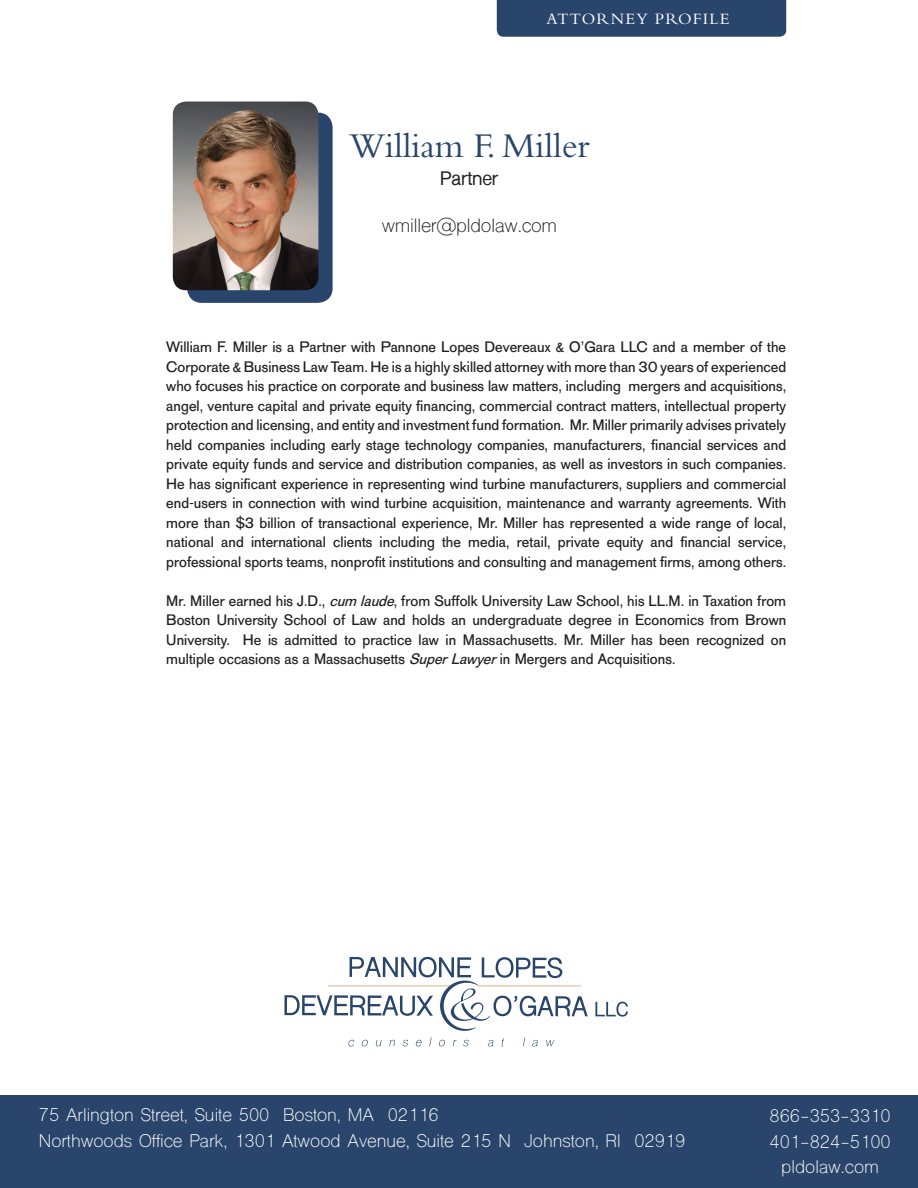
<style>
.page{position:relative;width:918px;height:1188px;background:#fff}
.page>*{position:absolute;margin:0;border:0;box-sizing:border-box;transform-origin:0 0}
.t1{font:36.3px "Bembo";letter-spacing:-.005em;color:#29456b}
.t2{font:18.15px "Shree Dev 0714";letter-spacing:-.01em;color:#231f20}
.t3{font:700 18.15px "Shree Dev 0714";letter-spacing:-.01em;color:#231f20}
.t4{font:17.25px "Shree Dev 0714";color:#fff}
.t5{font:16.5px "Bembo";letter-spacing:.07em;color:#fff}
.t6{font:15px/19.5px "AG Old Face";letter-spacing:.005em;color:#231f20;text-align:justify}
.s1{font-style:italic}
</style>
<div class="page">
<div style="left:497px;top:0;width:289px;height:37px;background:#29456b"></div>
<svg style="left:595px;top:1002px;width:33px;height:15px"></svg>
<svg style="left:284px;top:957px;width:304px;height:74px"></svg>
<svg style="left:348px;top:1040px;width:6px;height:6px"></svg>
<svg style="left:362px;top:1040px;width:6px;height:6px"></svg>
<svg style="left:376px;top:1040px;width:6px;height:6px"></svg>
<svg style="left:389px;top:1040px;width:6px;height:6px"></svg>
<svg style="left:403px;top:1040px;width:5px;height:6px"></svg>
<svg style="left:416px;top:1040px;width:6px;height:6px"></svg>
<svg style="left:429px;top:1038px;width:3px;height:8px"></svg>
<svg style="left:439px;top:1040px;width:6px;height:6px"></svg>
<svg style="left:463px;top:1040px;width:6px;height:6px"></svg>
<svg style="left:488px;top:1040px;width:5px;height:6px"></svg>
<svg style="left:532px;top:1040px;width:6px;height:6px"></svg>
<svg style="left:546px;top:1040px;width:9px;height:6px"></svg>
<div style="left:187px;top:113px;width:146px;height:190px;background:#29456b;border-radius:15px"></div>
<img style="left:173px;top:102px;width:145px;height:188px">
<div style="left:0;top:1095px;width:918px;height:93px;background:#29456b"></div>
<p class="t5" style="left:546px;top:9px;width:185px">ATTORNEY PROFILE</p>
<p class="t1" style="left:349px;top:125px;width:242px">William F. Miller</p>
<p class="t3" style="left:440px;top:168px;width:60px">Partner</p>
<p class="t2" style="left:382px;top:214px;width:177px">wmiller@pldolaw.com</p>
<p class="t6" style="left:166px;top:338px;width:621px">William F. Miller is a Partner with Pannone Lopes Devereaux &amp; O’Gara LLC and a member of the Corporate &amp; Business Law Team. He is a highly skilled attorney with more than 30 years of experienced who focuses his practice on corporate and business law matters, including mergers and acquisitions, angel, venture capital and private equity financing, commercial contract matters, intellectual property protection and licensing, and entity and investment fund formation. Mr. Miller primarily advises privately held companies including early stage technology companies, manufacturers, financial services and private equity funds and service and distribution companies, as well as investors in such companies.<br>He has significant experience in representing wind turbine manufacturers, suppliers and commercial end-users in connection with wind turbine acquisition, maintenance and warranty agreements. With more than $3 billion of transactional experience, Mr. Miller has represented a wide range of local, national and international clients including the media, retail, private equity and financial service, professional sports teams, nonprofit institutions and consulting and management firms, among others.</p>
<p class="t6" style="left:166px;top:591px;width:621px">Mr. Miller earned his J.D., <span class="s1">cum laude</span>, from Suffolk University Law School, his LL.M. in Taxation from Boston University School of Law and holds an undergraduate degree in Economics from Brown University. He is admitted to practice law in Massachusetts. Mr. Miller has been recognized on multiple occasions as a Massachusetts <span class="s1">SuperLawyer</span>in Mergers and Acquisitions.</p>
<p class="t4" style="left:39px;top:1105px;width:401px">75 Arlington Street, Suite 500 Boston, MA 02116</p>
<p class="t4" style="left:39px;top:1130px;width:648px">Northwoods Office Park, 1301 Atwood Avenue, Suite 215 N Johnston, RI 02919</p>
<p class="t4" style="left:770px;top:1106px;width:123px">866-353-3310</p>
<p class="t4" style="left:769px;top:1131px;width:123px">401-824-5100</p>
<p class="t4" style="left:781px;top:1157px;width:99px">pldolaw.com</p>
</div>
